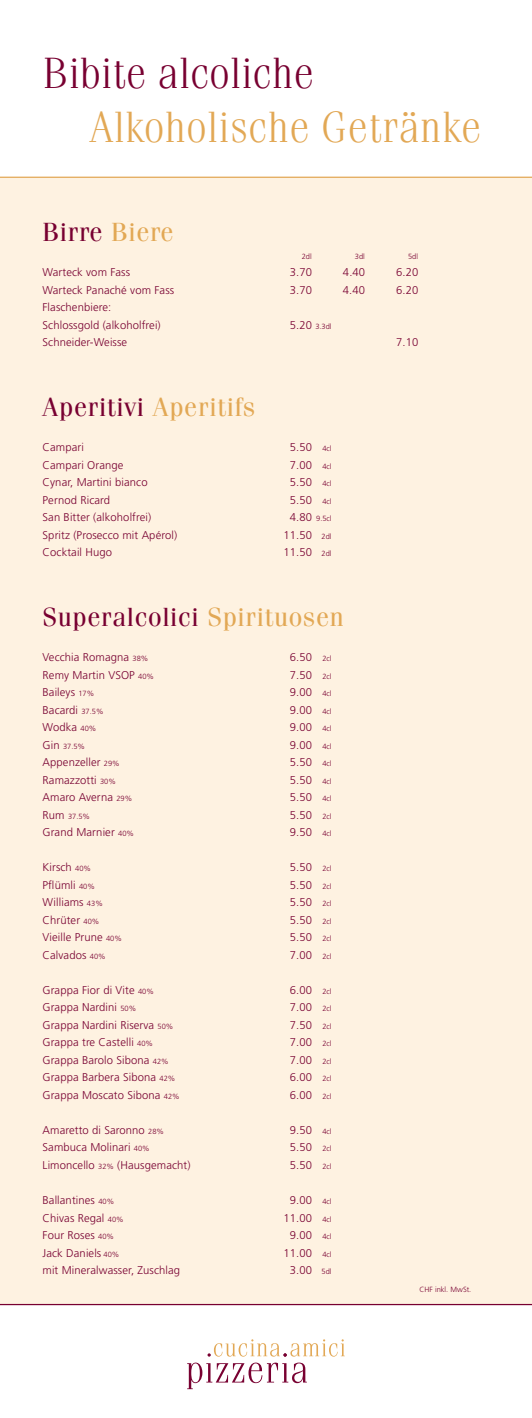
<style>
.page{position:relative;width:532px;height:1418px;background:#fff}
.page>*{position:absolute;margin:0;border:0;box-sizing:border-box;transform-origin:0 0}
.t1{font:300 43.75px "Fenice Std";color:#e2a855}
.t2{font:300 43.75px "Fenice Std";color:#780031}
.t3{font:26.25px "Fenice Std";letter-spacing:.025em;color:#780031}
.t4{font:300 11.25px/17.5px "Frutiger LT Std";letter-spacing:.01em;color:#780031}
.t5{font:300 7.5px "Frutiger LT Std";color:#780031}
.s1{color:#e2a855}
.s2{font-size:11.25px}
.s3{font-size:7.5px}
</style>
<div class="page">
<div style="left:0;top:177px;width:531px;height:1127px;background:#fef2e1"></div>
<hr style="left:0;top:177px;width:531px;height:1px;background:#e2a855">
<hr style="left:0;top:1303px;width:531px;height:2px;background:#780031">
<svg style="left:187px;top:1362px;width:120px;height:27px"></svg>
<svg style="left:207px;top:1339px;width:137px;height:17px"></svg>
<h1 class="t2" style="left:43px;top:48px;width:273px">Bibite alcoliche</h1>
<h1 class="t1" style="left:89px;top:101px;width:393px">Alkoholische Getränke</h1>
<h2 class="t3" style="left:43px;top:216px;width:133px">Birre <span class="s1">Biere</span></h2>
<p class="t5" style="left:301px;top:252px;width:12px">2dl</p>
<p class="t5" style="left:355px;top:252px;width:12px">3dl</p>
<p class="t5" style="left:408px;top:252px;width:12px">5dl</p>
<p class="t4" style="left:43px;top:263px;width:89px">Warteck vom Fass</p>
<p class="t4" style="left:289px;top:263px;width:24px">3.70</p>
<p class="t4" style="left:343px;top:263px;width:24px">4.40</p>
<p class="t4" style="left:396px;top:263px;width:24px">6.20</p>
<p class="t4" style="left:43px;top:281px;width:133px">Warteck Panaché vom Fass</p>
<p class="t4" style="left:289px;top:281px;width:24px">3.70</p>
<p class="t4" style="left:343px;top:281px;width:24px">4.40</p>
<p class="t4" style="left:396px;top:281px;width:24px">6.20</p>
<p class="t4" style="left:42px;top:298px;width:120px">Flaschenbiere:<br>Schlossgold (alkoholfrei)</p>
<p class="t5" style="left:289px;top:322px;width:43px"><span class="s2">5.20</span> 3.3dl</p>
<p class="t4" style="left:43px;top:333px;width:86px">Schneider-Weisse</p>
<p class="t4" style="left:396px;top:333px;width:24px">7.10</p>
<h2 class="t3" style="left:43px;top:391px;width:214px">Aperitivi <span class="s1">Aperitifs</span></h2>
<p class="t4" style="left:43px;top:438px;width:43px">Campari</p>
<p class="t4" style="left:290px;top:438px;width:43px">5.50 <span class="s3">4cl</span></p>
<p class="t4" style="left:43px;top:456px;width:82px">Campari Orange</p>
<p class="t4" style="left:290px;top:456px;width:43px">7.00 <span class="s3">4cl</span></p>
<p class="t4" style="left:43px;top:473px;width:106px">Cynar, Martini bianco</p>
<p class="t4" style="left:290px;top:473px;width:43px">5.50 <span class="s3">4cl</span></p>
<p class="t4" style="left:43px;top:491px;width:69px">Pernod Ricard</p>
<p class="t4" style="left:290px;top:491px;width:43px">5.50 <span class="s3">4cl</span></p>
<p class="t4" style="left:43px;top:508px;width:110px">San Bitter (alkoholfrei)</p>
<p class="t5" style="left:290px;top:514px;width:43px"><span class="s2">4.80</span> 9.5cl</p>
<p class="t4" style="left:43px;top:526px;width:136px">Spritz (Prosecco mit Apérol)</p>
<p class="t4" style="left:283px;top:526px;width:50px">11.50 <span class="s3">2dl</span></p>
<p class="t4" style="left:43px;top:543px;width:71px">Cocktail Hugo</p>
<p class="t4" style="left:283px;top:543px;width:50px">11.50 <span class="s3">2dl</span></p>
<h2 class="t3" style="left:43px;top:601px;width:303px">Superalcolici <span class="s1">Spirituosen</span></h2>
<p class="t4" style="left:43px;top:648px;width:107px">Vecchia Romagna <span class="s3">38%</span></p>
<p class="t4" style="left:290px;top:648px;width:43px">6.50 <span class="s3">2cl</span></p>
<p class="t4" style="left:43px;top:666px;width:113px">Remy Martin VSOP <span class="s3">40%</span></p>
<p class="t4" style="left:290px;top:666px;width:43px">7.50 <span class="s3">2cl</span></p>
<p class="t4" style="left:43px;top:683px;width:53px">Baileys <span class="s3">17%</span></p>
<p class="t4" style="left:290px;top:683px;width:43px">9.00 <span class="s3">4cl</span></p>
<p class="t4" style="left:43px;top:701px;width:62px">Bacardi <span class="s3">37.5%</span></p>
<p class="t4" style="left:290px;top:701px;width:43px">9.00 <span class="s3">4cl</span></p>
<p class="t4" style="left:43px;top:718px;width:55px">Wodka <span class="s3">40%</span></p>
<p class="t4" style="left:290px;top:718px;width:43px">9.00 <span class="s3">4cl</span></p>
<p class="t5" style="left:43px;top:742px;width:44px"><span class="s2">Gin</span> 37.5%</p>
<p class="t4" style="left:290px;top:736px;width:43px">9.00 <span class="s3">4cl</span></p>
<p class="t4" style="left:43px;top:753px;width:79px">Appenzeller <span class="s3">29%</span></p>
<p class="t4" style="left:290px;top:753px;width:43px">5.50 <span class="s3">4cl</span></p>
<p class="t4" style="left:43px;top:771px;width:75px">Ramazzotti <span class="s3">30%</span></p>
<p class="t4" style="left:290px;top:771px;width:43px">5.50 <span class="s3">4cl</span></p>
<p class="t4" style="left:43px;top:788px;width:91px">Amaro Averna <span class="s3">29%</span></p>
<p class="t4" style="left:290px;top:788px;width:43px">5.50 <span class="s3">4cl</span></p>
<p class="t5" style="left:43px;top:812px;width:49px"><span class="s2">Rum</span> 37.5%</p>
<p class="t4" style="left:290px;top:806px;width:43px">5.50 <span class="s3">2cl</span></p>
<p class="t4" style="left:43px;top:823px;width:93px">Grand Marnier <span class="s3">40%</span></p>
<p class="t4" style="left:290px;top:823px;width:43px">9.50 <span class="s3">4cl</span></p>
<p class="t4" style="left:43px;top:858px;width:50px">Kirsch <span class="s3">40%</span></p>
<p class="t4" style="left:290px;top:858px;width:43px">5.50 <span class="s3">2cl</span></p>
<p class="t4" style="left:43px;top:876px;width:54px">Pflümli <span class="s3">40%</span></p>
<p class="t4" style="left:290px;top:876px;width:43px">5.50 <span class="s3">2cl</span></p>
<p class="t4" style="left:43px;top:893px;width:62px">Williams <span class="s3">43%</span></p>
<p class="t4" style="left:290px;top:893px;width:43px">5.50 <span class="s3">2cl</span></p>
<p class="t4" style="left:43px;top:911px;width:58px">Chrüter <span class="s3">40%</span></p>
<p class="t4" style="left:290px;top:911px;width:43px">5.50 <span class="s3">2cl</span></p>
<p class="t4" style="left:43px;top:928px;width:81px">Vieille Prune <span class="s3">40%</span></p>
<p class="t4" style="left:290px;top:928px;width:43px">5.50 <span class="s3">2cl</span></p>
<p class="t4" style="left:43px;top:946px;width:65px">Calvados <span class="s3">40%</span></p>
<p class="t4" style="left:290px;top:946px;width:43px">7.00 <span class="s3">2cl</span></p>
<p class="t4" style="left:43px;top:981px;width:113px">Grappa Fior di Vite <span class="s3">40%</span></p>
<p class="t4" style="left:290px;top:981px;width:43px">6.00 <span class="s3">2cl</span></p>
<p class="t4" style="left:43px;top:998px;width:95px">Grappa Nardini <span class="s3">50%</span></p>
<p class="t4" style="left:290px;top:998px;width:43px">7.00 <span class="s3">2cl</span></p>
<p class="t4" style="left:43px;top:1016px;width:132px">Grappa Nardini Riserva <span class="s3">50%</span></p>
<p class="t4" style="left:290px;top:1016px;width:43px">7.50 <span class="s3">2cl</span></p>
<p class="t4" style="left:43px;top:1033px;width:112px">Grappa tre Castelli <span class="s3">40%</span></p>
<p class="t4" style="left:290px;top:1033px;width:43px">7.00 <span class="s3">2cl</span></p>
<p class="t4" style="left:43px;top:1051px;width:128px">Grappa Barolo Sibona <span class="s3">42%</span></p>
<p class="t4" style="left:290px;top:1051px;width:43px">7.00 <span class="s3">2cl</span></p>
<p class="t4" style="left:43px;top:1068px;width:134px">Grappa Barbera Sibona <span class="s3">42%</span></p>
<p class="t4" style="left:290px;top:1068px;width:43px">6.00 <span class="s3">2cl</span></p>
<p class="t4" style="left:43px;top:1086px;width:139px">Grappa Moscato Sibona <span class="s3">42%</span></p>
<p class="t4" style="left:290px;top:1086px;width:43px">6.00 <span class="s3">2cl</span></p>
<p class="t4" style="left:43px;top:1121px;width:123px">Amaretto di Saronno <span class="s3">28%</span></p>
<p class="t4" style="left:290px;top:1121px;width:43px">9.50 <span class="s3">4cl</span></p>
<p class="t4" style="left:43px;top:1138px;width:109px">Sambuca Molinari <span class="s3">40%</span></p>
<p class="t4" style="left:290px;top:1138px;width:43px">5.50 <span class="s3">2cl</span></p>
<p class="t4" style="left:43px;top:1156px;width:149px">Limoncello <span class="s3">32%</span> (Hausgemacht)</p>
<p class="t4" style="left:290px;top:1156px;width:43px">5.50 <span class="s3">2cl</span></p>
<p class="t4" style="left:43px;top:1191px;width:73px">Ballantines <span class="s3">40%</span></p>
<p class="t4" style="left:290px;top:1191px;width:43px">9.00 <span class="s3">4cl</span></p>
<p class="t4" style="left:43px;top:1208px;width:83px">Chivas Regal <span class="s3">40%</span></p>
<p class="t4" style="left:283px;top:1208px;width:50px">11.00 <span class="s3">4cl</span></p>
<p class="t4" style="left:43px;top:1226px;width:73px">Four Roses <span class="s3">40%</span></p>
<p class="t4" style="left:290px;top:1226px;width:43px">9.00 <span class="s3">4cl</span></p>
<p class="t4" style="left:43px;top:1243px;width:78px">Jack Daniels <span class="s3">40%</span></p>
<p class="t4" style="left:283px;top:1243px;width:50px">11.00 <span class="s3">4cl</span></p>
<p class="t4" style="left:43px;top:1261px;width:139px">mit Mineralwasser, Zuschlag</p>
<p class="t4" style="left:290px;top:1261px;width:43px">3.00 <span class="s3">5dl</span></p>
<p class="t5" style="left:419px;top:1284px;width:53px">CHF inkl. MwSt.</p>
</div>
